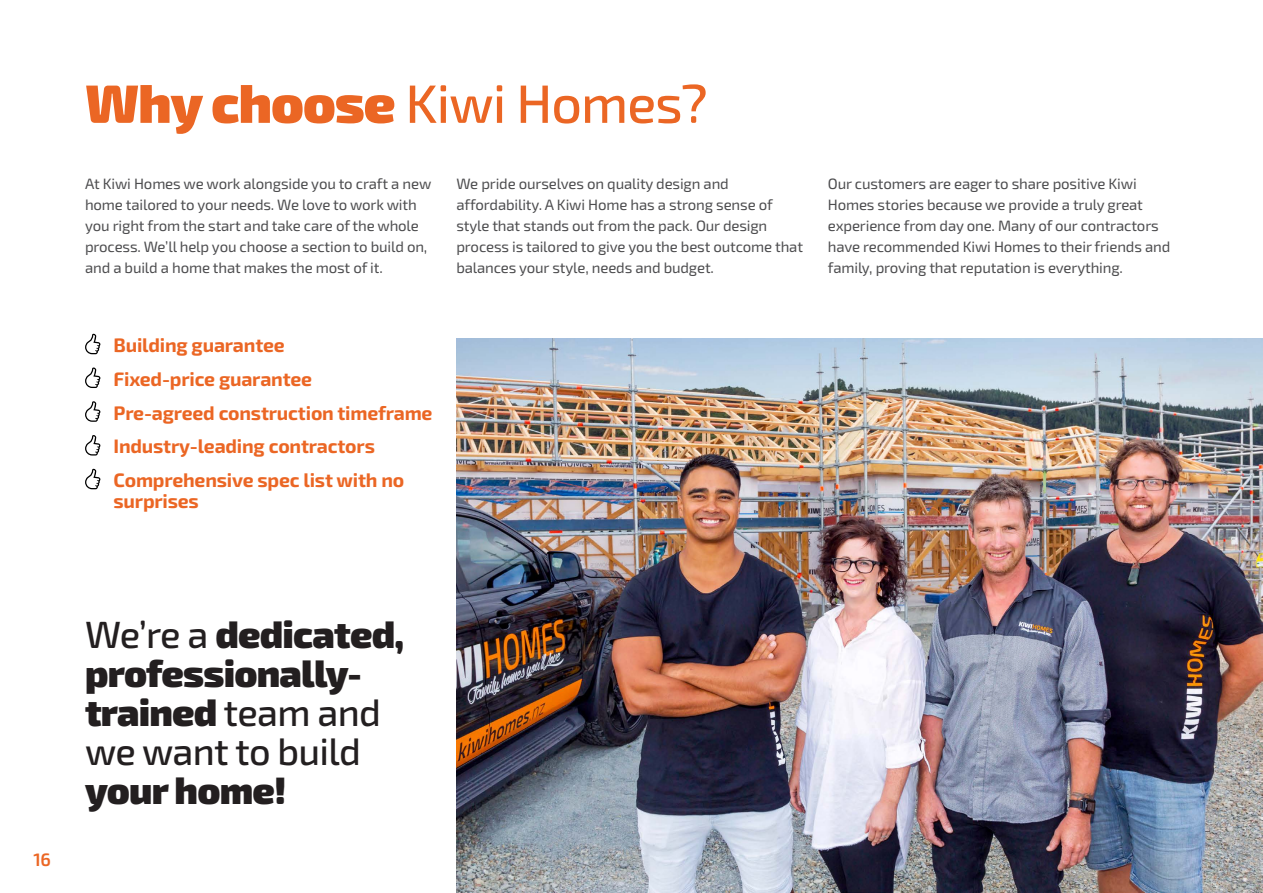
<style>
.page{position:relative;width:1263px;height:893px;background:#fff}
.page>*{position:absolute;margin:0;border:0;box-sizing:border-box;transform-origin:0 0}
.t1{font:500 54px "Exo 2";letter-spacing:-.02em;color:#eb6624}
.t2{font:900 37.95px/39px "Exo 2";letter-spacing:-.02em;color:#231f20}
.t3{font:700 19.5px/33.8px "Exo 2";letter-spacing:-.01em;color:#eb6624}
.t4{font:600 18px "Exo 2";color:#eb6624}
.t5{font:15px/21px "Exo 2";letter-spacing:-.01em;color:#4d4d4f}
.s1{font-weight:900}
.s2{font-weight:500}
</style>
<div class="page">
<img style="left:456px;top:338px;width:807px;height:555px">
<svg style="left:85px;top:334px;width:15px;height:20px"></svg>
<svg style="left:85px;top:368px;width:15px;height:20px"></svg>
<svg style="left:85px;top:401px;width:15px;height:21px"></svg>
<svg style="left:85px;top:435px;width:15px;height:21px"></svg>
<svg style="left:85px;top:469px;width:15px;height:20px"></svg>
<h1 class="t1" style="left:85px;top:72px;width:624px"><span class="s1">Why choose</span> Kiwi Homes?</h1>
<p class="t5" style="left:85px;top:173px;width:348px">At Kiwi Homes we work alongside you to craft a new home tailored to your needs. We love to work with you right from the start and take care of the whole process. We’ll help you choose a section to build on, and a build a home that makes the most of it.</p>
<h3 class="t3" style="left:114px;top:329px;width:320px">Building guarantee<br>Fixed-price guarantee<br>Pre-agreed construction timeframe<br>Industry-leading contractors<br>Comprehensive spec list with no</h3>
<h3 class="t3" style="left:114px;top:485px;width:87px">surprises</h3>
<p class="t5" style="left:456px;top:173px;width:348px">We pride ourselves on quality design and affordability. A Kiwi Home has a strong sense of style that stands out from the pack. Our design process is tailored to give you the best outcome that balances your style, needs and budget.</p>
<p class="t5" style="left:828px;top:173px;width:344px">Our customers are eager to share positive Kiwi Homes stories because we provide a truly great experience from day one. Many of our contractors have recommended Kiwi Homes to their friends and family, proving that reputation is everything.</p>
<p class="t4" style="left:33px;top:849px;width:19px">16</p>
<h2 class="t2" style="left:85px;top:616px;width:321px"><span class="s2">We’re a</span> dedicated, professionally&shy;trained <span class="s2">team and we want to build</span></h2>
<h2 class="t2" style="left:85px;top:772px;width:203px">your home!</h2>
</div>
